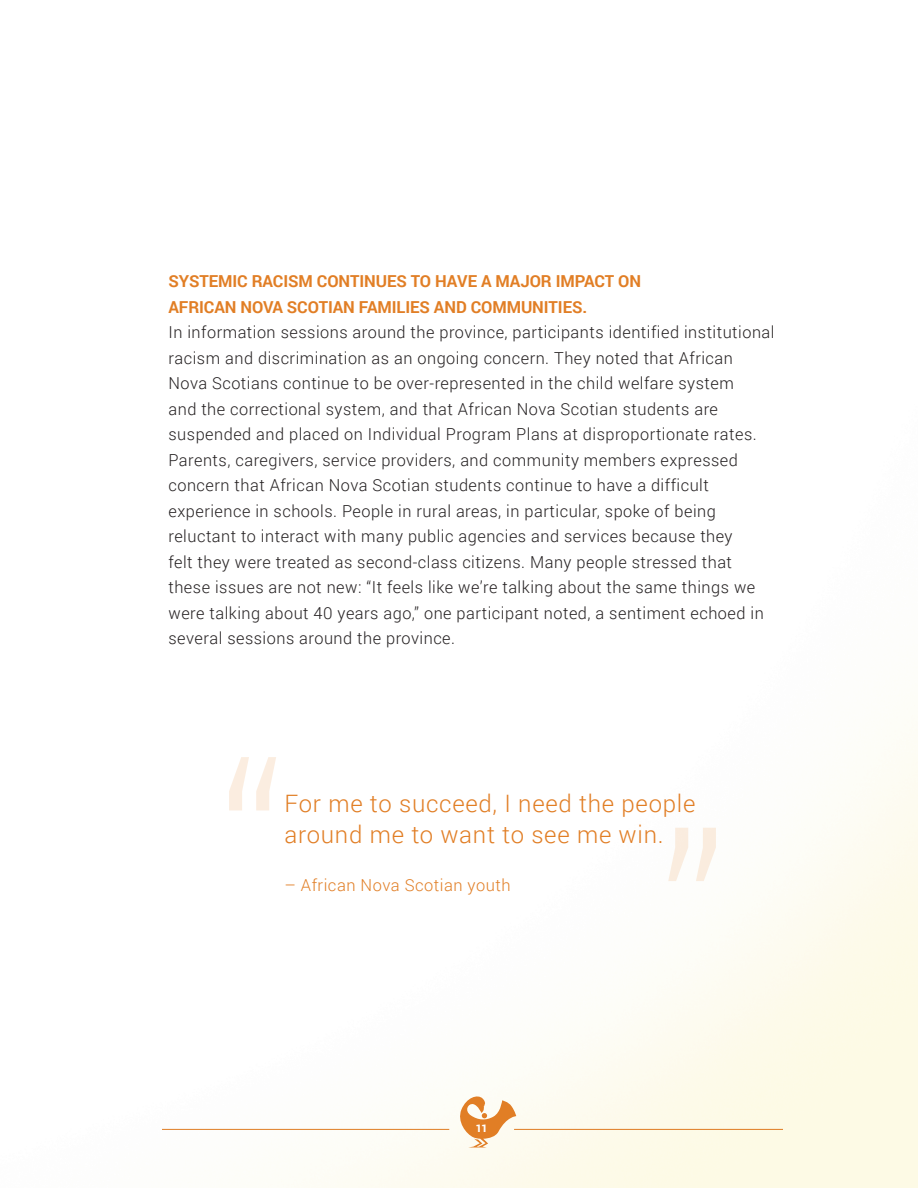
<style>
.page{position:relative;width:918px;height:1188px;background:#fff}
.page>*{position:absolute;margin:0;border:0;box-sizing:border-box;transform-origin:0 0}
.Body{font:300 24px/31.5px "Roboto";letter-spacing:.03em;color:#e17e25}
.Body-2{font:300 16.5px/25.5px "Roboto";letter-spacing:.03em;color:#231f20}
.Body-3{font:300 16.5px "Roboto";letter-spacing:.03em;color:#e17e25}
.Heading{font:900 10.5px "Roboto";color:#fff}
.s1{font-weight:700;color:#e17e25}
</style>
<div class="page">
<img style="left:162px;top:705px;width:756px;height:483px">
<svg style="left:456px;top:1094px;width:60px;height:53px"></svg>
<svg style="left:668px;top:828px;width:48px;height:53px"></svg>
<svg style="left:229px;top:757px;width:47px;height:53px"></svg>
<p class="Body-2" style="left:168px;top:268px;width:608px"><span class="s1">SYSTEMIC RACISM CONTINUES TO HAVE A MAJOR IMPACT ON<br>AFRICAN NOVA SCOTIAN FAMILIES AND COMMUNITIES.<br></span>In information sessions around the province, participants identified institutional racism and discrimination as an ongoing concern. They noted that African Nova Scotians continue to be over-represented in the child welfare system<br>and the correctional system, and that African Nova Scotian students are suspended and placed on Individual Program Plans at disproportionate rates.<br>Parents, caregivers, service providers, and community members expressed concern that African Nova Scotian students continue to have a difficult experience in schools. People in rural areas, in particular, spoke of being reluctant to interact with many public agencies and services because they<br>felt they were treated as second-class citizens. Many people stressed that these issues are not new: “It feels like we’re talking about the same things we were talking about 40 years ago,” one participant noted, a sentiment echoed in several sessions around the province.</p>
<p class="Body" style="left:285px;top:787px;width:412px">For me to succeed, I need the people around me to want to see me win.</p>
<p class="Body-3" style="left:285px;top:873px;width:228px">– African Nova Scotian youth</p>
<p class="Heading" style="left:476px;top:1121px;width:13px">11</p>
</div>
